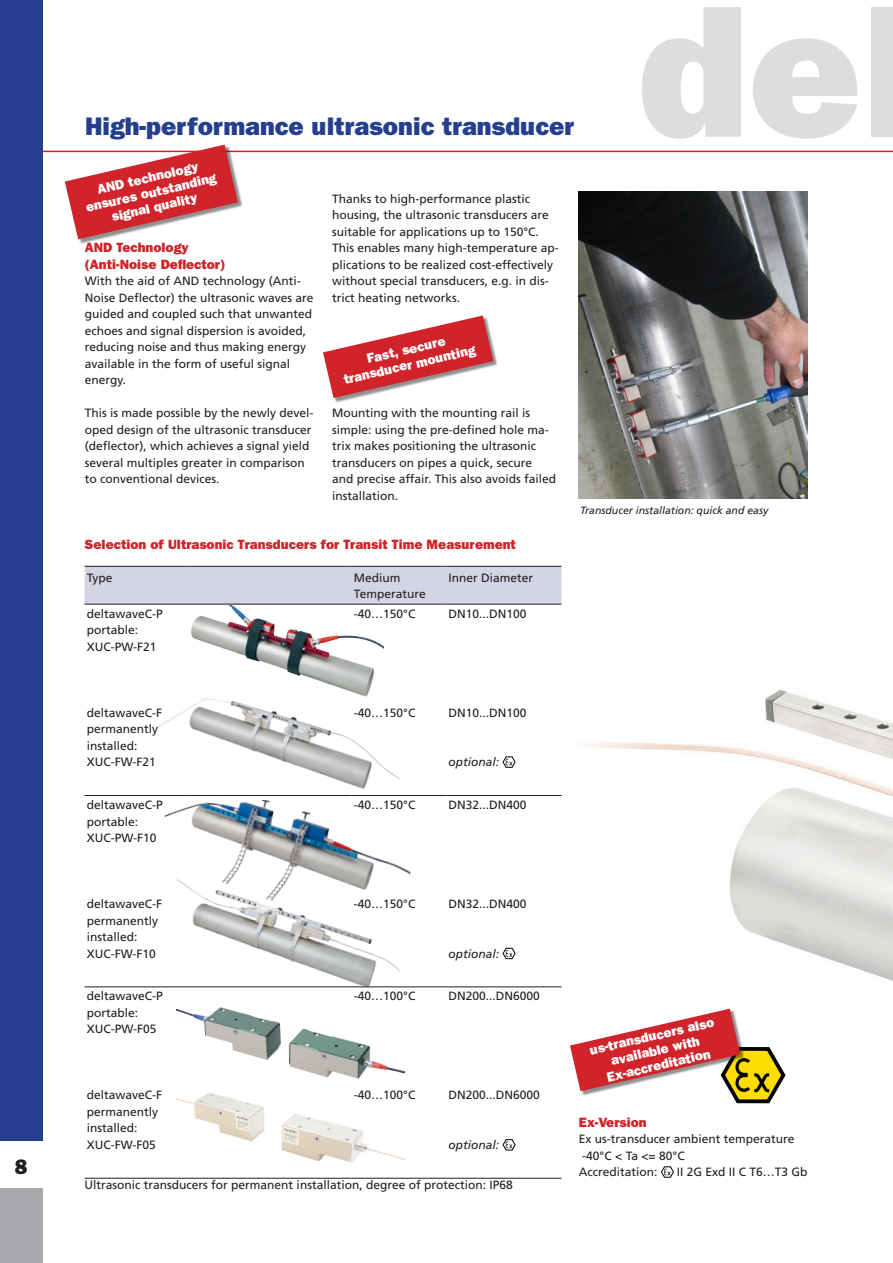
<style>
.page{position:relative;width:893px;height:1263px;background:#fff}
.page>*{position:absolute;margin:0;border:0;box-sizing:border-box;transform-origin:0 0}
.Head1{font:800 189px "Franklin Gothic";color:#dcdddf}
.Head1-2{font:800 25.5px "Franklin Gothic";color:#253f8e}
.t1{font:800 21px "Franklin Gothic";color:#231f20}
.Head2{font:800 13.5px "Franklin Gothic";color:#d1232a}
.Teaser{font:800 13.5px/15px "Franklin Gothic";color:#fff;text-align:center}
.Head2-2{font:800 13.5px/15px "Franklin Gothic";color:#fff;text-align:center}
.TABELLE1{font:12px/16.5px "Frutiger";color:#231f20}
.TABELLE1-2{font:italic 12px "Frutiger";color:#231f20}
.Bildtext{font:italic 10.5px "Frutiger";color:#231f20}
</style>
<div class="page">
<img style="left:578px;top:398px;width:315px;height:706px">
<svg style="left:43px;top:144px;width:850px;height:9px"></svg>
<img style="left:579px;top:191px;width:229px;height:308px">
<div style="left:66px;top:146px;width:177px;height:98px;background:#231f20;opacity:.5"></div>
<svg style="left:65px;top:145px;width:173px;height:94px"></svg>
<div style="left:324px;top:316px;width:174px;height:87px;background:#231f20;opacity:.5"></div>
<svg style="left:323px;top:315px;width:170px;height:83px"></svg>
<img style="left:177px;top:987px;width:227px;height:92px">
<img style="left:177px;top:1093px;width:227px;height:70px">
<img style="left:192px;top:907px;width:208px;height:79px">
<img style="left:191px;top:605px;width:193px;height:87px">
<img style="left:165px;top:800px;width:245px;height:107px">
<img style="left:157px;top:692px;width:243px;height:97px">
<svg style="left:570px;top:1009px;width:216px;height:94px"></svg>
<svg style="left:661px;top:1166px;width:13px;height:12px"></svg>
<div style="left:85px;top:567px;width:476px;height:37px;background:#d4d4e7"></div>
<hr style="left:85px;top:795px;width:103px;height:1px;background:#231f20">
<hr style="left:188px;top:795px;width:164px;height:1px;background:#231f20">
<hr style="left:352px;top:795px;width:94px;height:1px;background:#231f20">
<hr style="left:446px;top:795px;width:115px;height:1px;background:#231f20">
<hr style="left:85px;top:986px;width:103px;height:1px;background:#231f20">
<hr style="left:188px;top:986px;width:164px;height:1px;background:#231f20">
<hr style="left:352px;top:986px;width:94px;height:1px;background:#231f20">
<hr style="left:446px;top:986px;width:115px;height:1px;background:#231f20">
<hr style="left:85px;top:1178px;width:103px;height:1px;background:#231f20">
<hr style="left:188px;top:1178px;width:164px;height:1px;background:#231f20">
<hr style="left:352px;top:1178px;width:94px;height:1px;background:#231f20">
<hr style="left:446px;top:1178px;width:115px;height:1px;background:#231f20">
<hr style="left:85px;top:566px;width:103px;height:1px;background:#231f20">
<hr style="left:188px;top:566px;width:164px;height:1px;background:#231f20">
<hr style="left:352px;top:566px;width:94px;height:1px;background:#231f20">
<hr style="left:446px;top:566px;width:115px;height:1px;background:#231f20">
<hr style="left:85px;top:604px;width:103px;height:1px;background:#231f20">
<hr style="left:188px;top:604px;width:164px;height:1px;background:#231f20">
<hr style="left:352px;top:604px;width:94px;height:1px;background:#231f20">
<hr style="left:446px;top:604px;width:115px;height:1px;background:#231f20">
<svg style="left:503px;top:756px;width:13px;height:12px"></svg>
<svg style="left:503px;top:948px;width:13px;height:11px"></svg>
<svg style="left:503px;top:1139px;width:13px;height:11px"></svg>
<div style="left:0;top:0;width:43px;height:1141px;background:#253f8e"></div>
<div style="left:0;top:1188px;width:43px;height:75px;background:#a8a9ad"></div>
<h3 class="t1" style="left:15px;top:1154px;width:14px">8</h3>
<p class="Head1-2" style="left:85px;top:112px;width:491px">High-performance ultrasonic transducer</p>
<p class="Teaser" style="left:81px;top:185px;width:135px;rotate:-13deg">AND technology ensures outstanding signal quality</p>
<p class="Head2" style="left:85px;top:239px;width:106px">AND Technology</p>
<p class="Head2" style="left:85px;top:256px;width:142px">(Anti-Noise Deflector)</p>
<p class="TABELLE1" style="left:85px;top:272px;width:230px">With the aid of AND technology (Anti-Noise Deflector) the ultrasonic waves are guided and coupled such that unwanted echoes and signal dispersion is avoided, reducing noise and thus making energy available in the form of useful signal energy.</p>
<p class="TABELLE1" style="left:85px;top:404px;width:230px">This is made possible by the newly devel&shy;oped design of the ultrasonic transducer (deflector), which achieves a signal yield several multiples greater in comparison to conventional devices.</p>
<p class="TABELLE1" style="left:332px;top:190px;width:228px">Thanks to high-performance plastic housing, the ultrasonic transducers are suitable for applications up to 150°C.<br>This enables many high-temperature ap&shy;plications to be realized cost-effectively without special transducers, e.g. in dis&shy;trict heating networks.</p>
<p class="Teaser" style="left:365px;top:351px;width:82px;rotate:-13deg">Fast, secure</p>
<p class="Teaser" style="left:342px;top:372px;width:136px;rotate:-13deg">transducer mounting</p>
<p class="TABELLE1" style="left:332px;top:404px;width:226px">Mounting with the mounting rail is simple: using the pre-defined hole ma&shy;trix makes positioning the ultrasonic transducers on pipes a quick, secure and precise affair. This also avoids failed installation.</p>
<p class="Head1" style="left:639px;top:-39px;width:281px">del</p>
<p class="Head2" style="left:85px;top:536px;width:433px">Selection of Ultrasonic Transducers for Transit Time Measurement</p>
<p class="TABELLE1" style="left:87px;top:569px;width:27px">Type</p>
<p class="TABELLE1" style="left:354px;top:569px;width:48px">Medium</p>
<p class="TABELLE1" style="left:354px;top:586px;width:73px">Temperature</p>
<p class="TABELLE1" style="left:449px;top:569px;width:86px">Inner Diameter</p>
<p class="TABELLE1" style="left:87px;top:605px;width:78px">deltawaveC-P portable:</p>
<p class="TABELLE1" style="left:87px;top:638px;width:71px">XUC-PW-F21</p>
<p class="TABELLE1" style="left:354px;top:605px;width:63px">-40…150°C</p>
<p class="TABELLE1" style="left:449px;top:605px;width:80px">DN10...DN100</p>
<p class="TABELLE1" style="left:87px;top:704px;width:77px">deltawaveC-F permanently installed:</p>
<p class="TABELLE1" style="left:87px;top:754px;width:71px">XUC-FW-F21</p>
<p class="TABELLE1" style="left:354px;top:704px;width:63px">-40…150°C</p>
<p class="TABELLE1" style="left:449px;top:704px;width:80px">DN10...DN100</p>
<p class="TABELLE1-2" style="left:449px;top:755px;width:52px">optional:</p>
<p class="TABELLE1" style="left:87px;top:796px;width:78px">deltawaveC-P</p>
<p class="TABELLE1" style="left:87px;top:813px;width:53px">portable:</p>
<p class="TABELLE1" style="left:87px;top:829px;width:71px">XUC-PW-F10</p>
<p class="TABELLE1" style="left:354px;top:796px;width:63px">-40…150°C</p>
<p class="TABELLE1" style="left:449px;top:796px;width:80px">DN32...DN400</p>
<p class="TABELLE1" style="left:87px;top:895px;width:77px">deltawaveC-F</p>
<p class="TABELLE1" style="left:87px;top:912px;width:73px">permanently installed:</p>
<p class="TABELLE1" style="left:87px;top:945px;width:71px">XUC-FW-F10</p>
<p class="TABELLE1" style="left:354px;top:895px;width:63px">-40…150°C</p>
<p class="TABELLE1" style="left:449px;top:895px;width:80px">DN32...DN400</p>
<p class="TABELLE1-2" style="left:449px;top:946px;width:52px">optional:</p>
<p class="TABELLE1" style="left:87px;top:988px;width:78px">deltawaveC-P</p>
<p class="TABELLE1" style="left:87px;top:1004px;width:53px">portable:</p>
<p class="TABELLE1" style="left:87px;top:1021px;width:71px">XUC-PW-F05</p>
<p class="TABELLE1" style="left:354px;top:988px;width:63px">-40…100°C</p>
<p class="TABELLE1" style="left:449px;top:988px;width:93px">DN200...DN6000</p>
<p class="TABELLE1" style="left:87px;top:1087px;width:77px">deltawaveC-F</p>
<p class="TABELLE1" style="left:87px;top:1103px;width:73px">permanently installed:</p>
<p class="TABELLE1" style="left:87px;top:1136px;width:71px">XUC-FW-F05</p>
<p class="TABELLE1" style="left:354px;top:1087px;width:63px">-40…100°C</p>
<p class="TABELLE1" style="left:449px;top:1087px;width:93px">DN200...DN6000</p>
<p class="TABELLE1-2" style="left:449px;top:1138px;width:52px">optional:</p>
<p class="TABELLE1" style="left:85px;top:1176px;width:430px">Ultrasonic transducers for permanent installation, degree of protection: IP68</p>
<p class="Bildtext" style="left:580px;top:504px;width:190px">Transducer installation: quick and easy</p>
<p class="Head2-2" style="left:588px;top:1043px;width:129px;rotate:-13deg">us-transducers also available with</p>
<p class="Head2-2" style="left:605px;top:1069px;width:107px;rotate:-13deg">Ex-accreditation</p>
<p class="Head2" style="left:579px;top:1114px;width:69px">Ex-Version</p>
<p class="TABELLE1" style="left:579px;top:1130px;width:217px">Ex us-transducer ambient temperature</p>
<p class="TABELLE1" style="left:582px;top:1147px;width:104px">-40°C &lt; Ta &lt;= 80°C</p>
<p class="TABELLE1" style="left:579px;top:1163px;width:80px">Accreditation:</p>
<p class="TABELLE1" style="left:677px;top:1163px;width:132px">II 2G Exd II C T6…T3 Gb</p>
</div>
